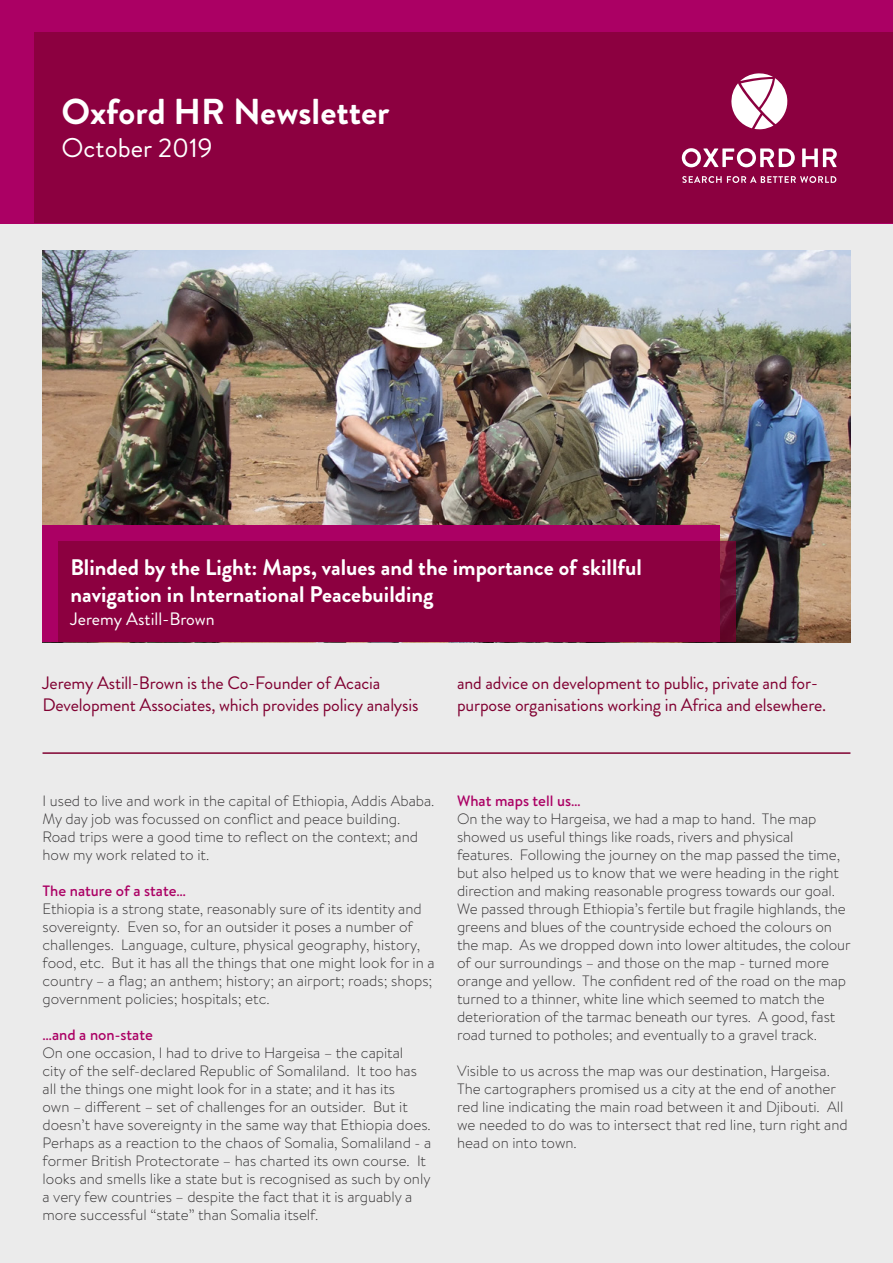
<style>
.page{position:relative;width:893px;height:1263px;background:#ebebeb}
.page>*{position:absolute;margin:0;border:0;box-sizing:border-box;transform-origin:0 0}
.Paragraph_Style_1{font:700 36px "Brandon Grotesque";color:#fff}
.Paragraph_Style_1-2{font:27px "Brandon Grotesque";color:#fff}
.Paragraph_Style_1-3{font:700 22.5px/27px "Brandon Grotesque";color:#fff}
.t1{font:18px/21.6px "Brandon Grotesque";letter-spacing:-.01em;color:#800031}
.Paragraph_Style_1-4{font:18px "Brandon Grotesque";color:#fff}
.t2{font:300 15px/18px "Brandon Text";color:#312f30}
.t3{font:500 15px "Brandon Text";color:#ab0064}
</style>
<div class="page">
<img style="left:43px;top:251px;width:807px;height:391px">
<div style="left:0;top:0;width:893px;height:223px;background:#ab0064"></div>
<div style="left:34px;top:33px;width:859px;height:190px;background:#8c0040"></div>
<svg style="left:731px;top:73px;width:57px;height:56px"></svg>
<svg style="left:682px;top:176px;width:154px;height:7px"></svg>
<svg style="left:682px;top:148px;width:155px;height:19px"></svg>
<div style="left:43px;top:525px;width:677px;height:117px;background:#ab0064"></div>
<div style="left:58px;top:542px;width:678px;height:100px;background:#8c0040"></div>
<hr style="left:43px;top:752px;width:807px;height:2px;background:#800031">
<p class="Paragraph_Style_1" style="left:62px;top:86px;width:329px">Oxford HR Newsletter</p>
<p class="Paragraph_Style_1-2" style="left:62px;top:130px;width:152px">October 2019</p>
<p class="Paragraph_Style_1-3" style="left:70px;top:554px;width:573px">Blinded by the Light: Maps, values and the importance of skillful navigation in International Peacebuilding</p>
<p class="Paragraph_Style_1-4" style="left:70px;top:606px;width:146px">Jeremy Astill-Brown</p>
<p class="t1" style="left:43px;top:672px;width:377px">Jeremy Astill-Brown is the Co-Founder of Acacia<br>Development Associates, which provides policy analysis</p>
<p class="t1" style="left:457px;top:672px;width:371px">and advice on development to public, private and for&shy;purpose organisations working in Africa and elsewhere.</p>
<p class="t2" style="left:43px;top:791px;width:393px">I used to live and work in the capital of Ethiopia, Addis Ababa.<br>My day job was focussed on conflict and peace building.<br>Road trips were a good time to reflect on the context; and how my work related to it.</p>
<p class="t3" style="left:43px;top:880px;width:145px">The nature of a state…</p>
<p class="t2" style="left:43px;top:899px;width:394px">Ethiopia is a strong state, reasonably sure of its identity and sovereignty. Even so, for an outsider it poses a number of challenges. Language, culture, physical geography, history, food, etc. But it has all the things that one might look for in a country – a flag; an anthem; history; an airport; roads; shops; government policies; hospitals; etc.</p>
<p class="t3" style="left:43px;top:1024px;width:112px">…and a non-state</p>
<p class="t2" style="left:43px;top:1043px;width:390px">On one occasion, I had to drive to Hargeisa – the capital<br>city of the self-declared Republic of Somaliland. It too has all the things one might look for in a state; and it has its<br>own – different – set of challenges for an outsider. But it doesn’t have sovereignty in the same way that Ethiopia does.<br>Perhaps as a reaction to the chaos of Somalia, Somaliland - a former British Protectorate – has charted its own course. It looks and smells like a state but is recognised as such by only a very few countries – despite the fact that it is arguably a more successful “state” than Somalia itself.</p>
<p class="t3" style="left:457px;top:790px;width:125px">What maps tell us…</p>
<p class="t2" style="left:457px;top:809px;width:395px">On the way to Hargeisa, we had a map to hand. The map showed us useful things like roads, rivers and physical features. Following the journey on the map passed the time, but also helped us to know that we were heading in the right direction and making reasonable progress towards our goal.<br>We passed through Ethiopia’s fertile but fragile highlands, the greens and blues of the countryside echoed the colours on the map. As we dropped down into lower altitudes, the colour of our surroundings – and those on the map - turned more orange and yellow. The confident red of the road on the map turned to a thinner, white line which seemed to match the deterioration of the tarmac beneath our tyres. A good, fast road turned to potholes; and eventually to a gravel track.</p>
<p class="t2" style="left:457px;top:1061px;width:392px">Visible to us across the map was our destination, Hargeisa.<br>The cartographers promised us a city at the end of another red line indicating the main road between it and Djibouti. All we needed to do was to intersect that red line, turn right and head on into town.</p>
</div>
